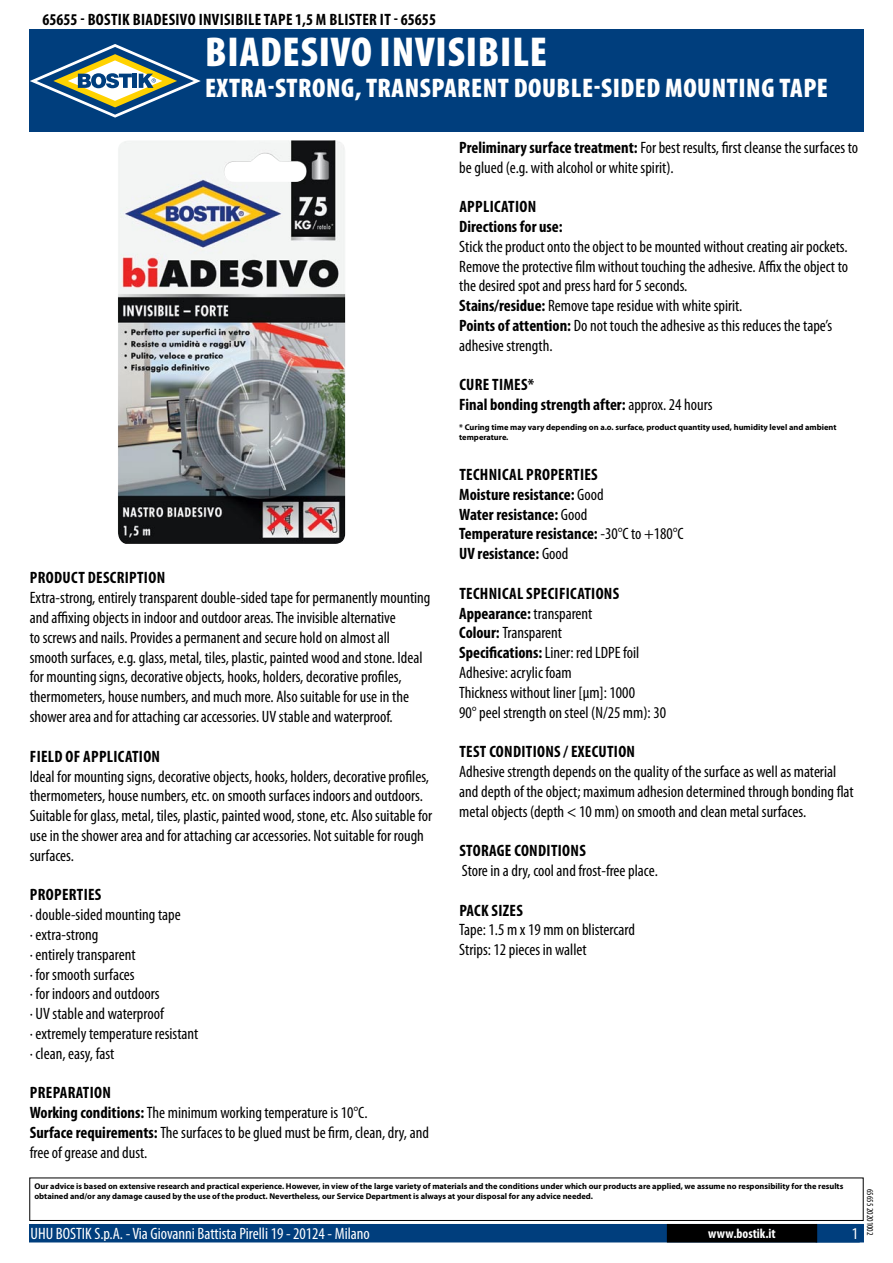
<style>
.page{position:relative;width:893px;height:1263px;background:#fff}
.page>*{position:absolute;margin:0;border:0;box-sizing:border-box;transform-origin:0 0}
.t1{font:900 condensed 42px "Myriad Pro";color:#fff}
.t2{font:900 condensed 27px "Myriad Pro";letter-spacing:.02em;color:#fff}
.t3{font:condensed 16.5px/19.8px "Myriad Pro";color:#000}
.t4{font:700 condensed 16.5px/19.8px "Myriad Pro";letter-spacing:.02em;color:#000}
.t5{font:700 condensed 16.5px/19.8px "Myriad Pro";color:#000}
.t6{font:condensed 16.5px "Myriad Pro";color:#fff}
.t7{font:700 condensed 13.5px "Myriad Pro";color:#fff}
.t8{font:condensed 9px "Myriad Pro";color:#000}
.t9{font:700 8.4px/10.1px "Myriad Pro";color:#000}
.s1{font-weight:700}
.s2{font-weight:400}
</style>
<div class="page">
<div style="left:30px;top:1225px;width:833px;height:17px;background:#003e7d"></div>
<div style="left:29px;top:1224px;width:835px;height:18px;border:2px solid #003e7d"></div>
<div style="left:816px;top:1224px;width:44px;height:18px;border:2px solid #003e7d"></div>
<div style="left:668px;top:1225px;width:148px;height:17px;background:#000"></div>
<div style="left:667px;top:1224px;width:150px;height:18px;border:2px solid #000"></div>
<div style="left:29px;top:1177px;width:835px;height:44px;border:1px solid #000"></div>
<div style="left:30px;top:30px;width:834px;height:102px;background:#003e7d"></div>
<svg style="left:30px;top:44px;width:171px;height:74px"></svg>
<img style="left:118px;top:140px;width:228px;height:404px">
<p class="t4" style="left:43px;top:9px;width:395px">65655 - Bostik biADESIVO Invisibile Tape 1,5 m Blister IT - 65655</p>
<h1 class="t1" style="left:205px;top:25px;width:20px">BIAD</h1>
<h1 class="t1" style="left:283px;top:25px;width:170px">ESIVOINVISIBIL</h1>
<h1 class="t1" style="left:530px;top:25px;width:19px">E</h1>
<h2 class="t2" style="left:205px;top:70px;width:622px">EXTRA-STRONG, TRANSPARENT DOUBLE-SIDED MOUNTING TAPE</h2>
<p class="t4" style="left:30px;top:568px;width:137px">Product description</p>
<p class="t3" style="left:30px;top:588px;width:402px">Extra-strong, entirely transparent double-sided tape for permanently mounting and affixing objects in indoor and outdoor areas. The invisible alternative<br>to screws and nails. Provides a permanent and secure hold on almost all smooth surfaces, e.g. glass, metal, tiles, plastic, painted wood and stone. Ideal for mounting signs, decorative objects, hooks, holders, decorative profiles, thermometers, house numbers, and much more. Also suitable for use in the shower area and for attaching car accessories. UV stable and waterproof.</p>
<p class="t4" style="left:30px;top:746px;width:132px">Field of application</p>
<p class="t3" style="left:30px;top:766px;width:404px">Ideal for mounting signs, decorative objects, hooks, holders, decorative profiles, thermometers, house numbers, etc. on smooth surfaces indoors and outdoors.<br>Suitable for glass, metal, tiles, plastic, painted wood, stone, etc. Also suitable for use in the shower area and for attaching car accessories. Not suitable for rough surfaces.</p>
<p class="t4" style="left:30px;top:884px;width:73px">Properties</p>
<p class="t3" style="left:30px;top:904px;width:170px">· double-sided mounting tape<br>· extra-strong<br>· entirely transparent<br>· for smooth surfaces<br>· for indoors and outdoors<br>· UV stable and waterproof<br>· extremely temperature resistant · clean, easy, fast</p>
<p class="t3" style="left:30px;top:1083px;width:401px"><span class="s1">Preparation<br>Working conditions:</span> The minimum working temperature is 10°C.<br><span class="s1">Surface requirements:</span> The surfaces to be glued must be firm, clean, dry, and free of grease and dust.</p>
<p class="t3" style="left:459px;top:137px;width:400px"><span class="s1">Preliminary surface treatment:</span> For best results, first cleanse the surfaces to be glued (e.g. with alcohol or white spirit).</p>
<p class="t4" style="left:459px;top:196px;width:105px">Application<br>Directions for use:</p>
<p class="t3" style="left:459px;top:236px;width:390px">Stick the product onto the object to be mounted without creating air pockets.<br>Remove the protective film without touching the adhesive. Affix the object to the desired spot and press hard for 5 seconds.<br><span class="s1">Stains/residue:</span> Remove tape residue with white spirit.<br><span class="s1">Points of attention:</span> Do not touch the adhesive as this reduces the tape’s adhesive strength.</p>
<p class="t5" style="left:459px;top:375px;width:255px">Cure times*<br>Final bonding strength after: <span class="s2">approx. 24 hours</span></p>
<p class="t9" style="left:459px;top:422px;width:379px">* Curing time may vary depending on a.o. surface, product quantity used, humidity level and ambient temperature.</p>
<p class="t5" style="left:459px;top:464px;width:226px">Technical properties<br>Moisture resistance: <span class="s2">Good<br></span>Water resistance: <span class="s2">Good<br></span>Temperature resistance: <span class="s2">-30°C to +180°C<br></span>UV resistance: <span class="s2">Good</span></p>
<p class="t3" style="left:459px;top:583px;width:208px"><span class="s1">Technical specifications<br>Appearance:</span> transparent<br><span class="s1">Colour:</span> Transparent<br><span class="s1">Specifications:</span> Liner: red LDPE foil<br>Adhesive: acrylic foam<br>Thickness without liner [μm]: 1000<br>90° peel strength on steel (N/25 mm): 30</p>
<p class="t4" style="left:459px;top:741px;width:177px">Test conditions / execution</p>
<p class="t3" style="left:459px;top:761px;width:396px">Adhesive strength depends on the quality of the surface as well as material and depth of the object; maximum adhesion determined through bonding flat metal objects (depth &lt; 10 mm) on smooth and clean metal surfaces.</p>
<p class="t4" style="left:459px;top:840px;width:128px">Storage conditions</p>
<p class="t3" style="left:462px;top:860px;width:198px">Store in a dry, cool and frost-free place.</p>
<p class="t4" style="left:459px;top:900px;width:65px">Pack sizes</p>
<p class="t3" style="left:459px;top:920px;width:177px">Tape: 1.5 m x 19 mm on blistercard<br>Strips: 12 pieces in wallet</p>
<p class="t9" style="left:34px;top:1181px;width:810px">Our advice is based on extensive research and practical experience. However, in view of the large variety of materials and the conditions under which our products are applied, we assume no responsibility for the results obtained and/or any damage caused by the use of the product. Nevertheless, our Service Department is always at your disposal for any advice needed.</p>
<p class="t6" style="left:31px;top:1224px;width:341px">UHU BOSTIK S.p.A. - Via Giovanni Battista Pirelli 19 - 20124 - Milano</p>
<p class="t7" style="left:708px;top:1225px;width:69px">www.bostik.it</p>
<p class="t6" style="left:852px;top:1224px;width:8px">1</p>
<p class="t8" style="left:875px;top:1189px;width:48px;rotate:90deg">65655 20201002</p>
</div>
